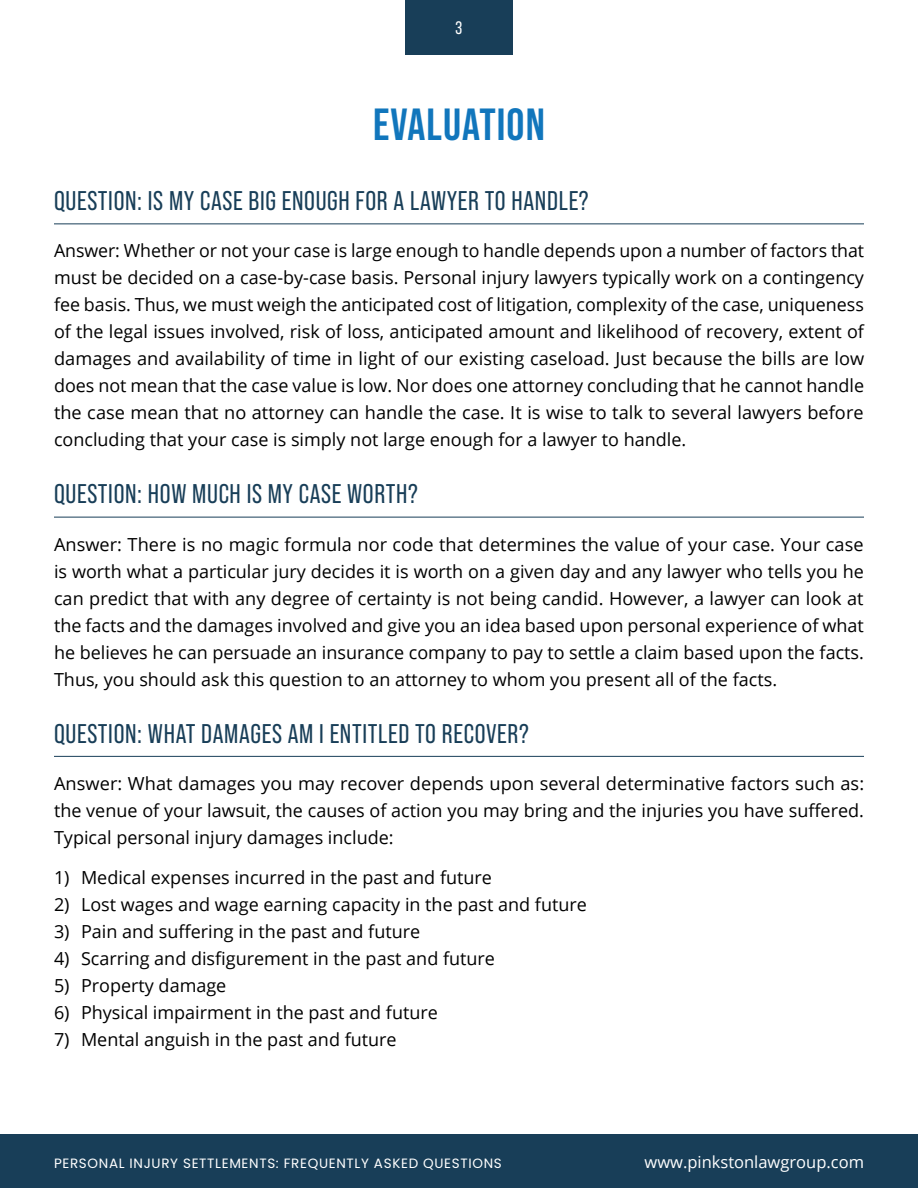
<style>
.page{position:relative;width:918px;height:1188px;background:#fff}
.page>*{position:absolute;margin:0;border:0;box-sizing:border-box;transform-origin:0 0}
.Subsection_Title_Lar{font:700 45px "Bebas Neue Pro";letter-spacing:.025em;color:#1176bc}
.H1_-_Heading_1{font:27px "Bebas Neue Pro";letter-spacing:.025em;color:#183e58}
.P1_1_-_Basic_Paragra{font:18px/27px "Open Sans";color:#000;text-align:justify}
.OL1_-_Ordered_List_L{font:18px "Open Sans";color:#000}
.t1{font:18px "Bebas Neue Pro";color:#fff}
.t2{font:16.5px "Open Sans";color:#fff}
.t3{font:13.5px "Poppins";letter-spacing:.05em;color:#fff}
</style>
<div class="page">
<div style="left:405px;top:0;width:108px;height:54px;background:#183e58"></div>
<div style="left:0;top:1134px;width:918px;height:54px;background:#183e58"></div>
<hr style="left:54px;top:224px;width:810px;height:1px;background:#183e58">
<hr style="left:54px;top:517px;width:810px;height:1px;background:#183e58">
<hr style="left:54px;top:756px;width:810px;height:1px;background:#183e58">
<p class="t1" style="left:456px;top:18px;width:8px">3</p>
<p class="Subsection_Title_Lar" style="left:373px;top:98px;width:173px">EVALUATION</p>
<p class="H1_-_Heading_1" style="left:54px;top:186px;width:536px">QUESTION: IS MY CASE BIG ENOUGH FOR A LAWYER TO HANDLE?</p>
<p class="P1_1_-_Basic_Paragra" style="left:54px;top:237px;width:812px">Answer: Whether or not your case is large enough to handle depends upon a number of factors that must be decided on a case-by-case basis. Personal injury lawyers typically work on a contingency fee basis. Thus, we must weigh the anticipated cost of litigation, complexity of the case, uniqueness of the legal issues involved, risk of loss, anticipated amount and likelihood of recovery, extent of damages and availability of time in light of our existing caseload. Just because the bills are low does not mean that the case value is low. Nor does one attorney concluding that he cannot handle the case mean that no attorney can handle the case. It is wise to talk to several lawyers before concluding that your case is simply not large enough for a lawyer to handle.</p>
<p class="H1_-_Heading_1" style="left:54px;top:479px;width:365px">QUESTION: HOW MUCH IS MY CASE WORTH?</p>
<p class="P1_1_-_Basic_Paragra" style="left:54px;top:530px;width:812px">Answer: There is no magic formula nor code that determines the value of your case. Your case is worth what a particular jury decides it is worth on a given day and any lawyer who tells you he can predict that with any degree of certainty is not being candid. However, a lawyer can look at the facts and the damages involved and give you an idea based upon personal experience of what he believes he can persuade an insurance company to pay to settle a claim based upon the facts.<br>Thus, you should ask this question to an attorney to whom you present all of the facts.</p>
<p class="H1_-_Heading_1" style="left:54px;top:718px;width:476px">QUESTION: WHAT DAMAGES AM I ENTITLED TO RECOVER?</p>
<p class="P1_1_-_Basic_Paragra" style="left:54px;top:769px;width:812px">Answer: What damages you may recover depends upon several determinative factors such as: the venue of your lawsuit, the causes of action you may bring and the injuries you have suffered.<br>Typical personal injury damages include:</p>
<p class="OL1_-_Ordered_List_L" style="left:54px;top:866px;width:440px">1) Medical expenses incurred in the past and future</p>
<p class="OL1_-_Ordered_List_L" style="left:54px;top:893px;width:534px">2) Lost wages and wage earning capacity in the past and future</p>
<p class="OL1_-_Ordered_List_L" style="left:54px;top:920px;width:368px">3) Pain and suffering in the past and future</p>
<p class="OL1_-_Ordered_List_L" style="left:54px;top:947px;width:443px">4) Scarring and disfigurement in the past and future</p>
<p class="OL1_-_Ordered_List_L" style="left:54px;top:974px;width:174px">5) Property damage</p>
<p class="OL1_-_Ordered_List_L" style="left:54px;top:1001px;width:385px">6) Physical impairment in the past and future</p>
<p class="OL1_-_Ordered_List_L" style="left:54px;top:1028px;width:344px">7) Mental anguish in the past and future</p>
<p class="t3" style="left:54px;top:1156px;width:449px">PERSONAL INJURY SETTLEMENTS: FREQUENTLY ASKED QUESTIONS</p>
<p class="t2" style="left:645px;top:1151px;width:221px">www.pinkstonlawgroup.com</p>
</div>
